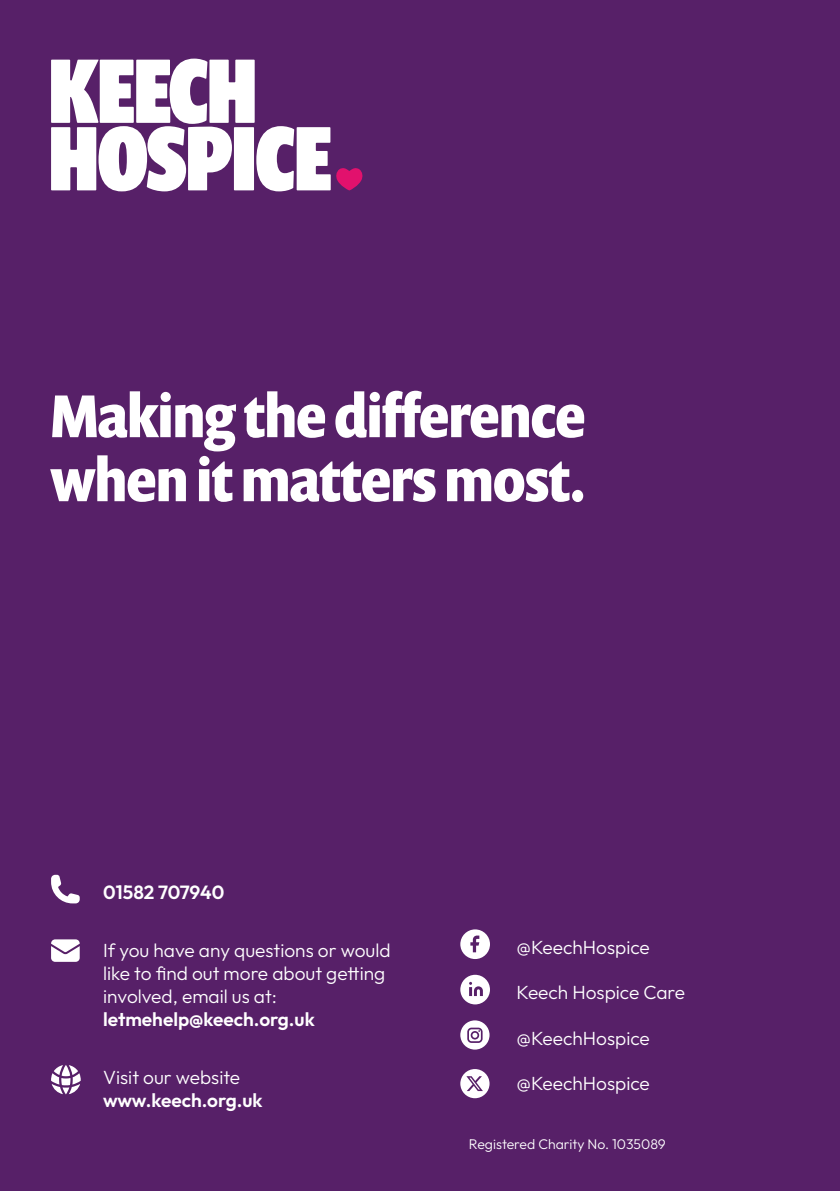
<style>
.page{position:relative;width:840px;height:1191px;background:#fff}
.page>*{position:absolute;margin:0;border:0;box-sizing:border-box;transform-origin:0 0}
.t1{font:700 61.2px/64px "Prenton RP Cond";color:#fff}
.t2{font:300 19px/22.8px "Outfit";color:#fff}
.t3{font:600 19px "Outfit";color:#fff}
.t4{font:300 14px "Outfit";color:#fff}
</style>
<div class="page">
<div style="left:0;top:0;width:839px;height:1191px;background:#572068"></div>
<svg style="left:51px;top:59px;width:312px;height:132px"></svg>
<svg style="left:460px;top:929px;width:29px;height:30px"></svg>
<svg style="left:51px;top:874px;width:29px;height:29px"></svg>
<svg style="left:51px;top:939px;width:29px;height:22px"></svg>
<svg style="left:51px;top:1065px;width:30px;height:29px"></svg>
<svg style="left:460px;top:1020px;width:29px;height:29px"></svg>
<svg style="left:460px;top:1069px;width:29px;height:29px"></svg>
<svg style="left:460px;top:974px;width:29px;height:30px"></svg>
<p class="t1" style="left:51px;top:383px;width:535px">Making the difference when it matters most.</p>
<p class="t3" style="left:103px;top:879px;width:123px">01582 707940</p>
<p class="t2" style="left:103px;top:939px;width:289px">If you have any questions or would like to find out more about getting involved, email us at:</p>
<p class="t3" style="left:103px;top:1006px;width:213px">letmehelp@keech.org.uk</p>
<p class="t2" style="left:103px;top:1066px;width:138px">Visit our website</p>
<p class="t3" style="left:103px;top:1087px;width:161px">www.keech.org.uk</p>
<p class="t2" style="left:516px;top:936px;width:135px">@KeechHospice</p>
<p class="t2" style="left:516px;top:981px;width:170px">Keech Hospice Care</p>
<p class="t2" style="left:516px;top:1026px;width:135px">@KeechHospice</p>
<p class="t2" style="left:516px;top:1072px;width:135px">@KeechHospice</p>
<p class="t4" style="left:468px;top:1135px;width:198px">Registered Charity No. 1035089</p>
</div>
